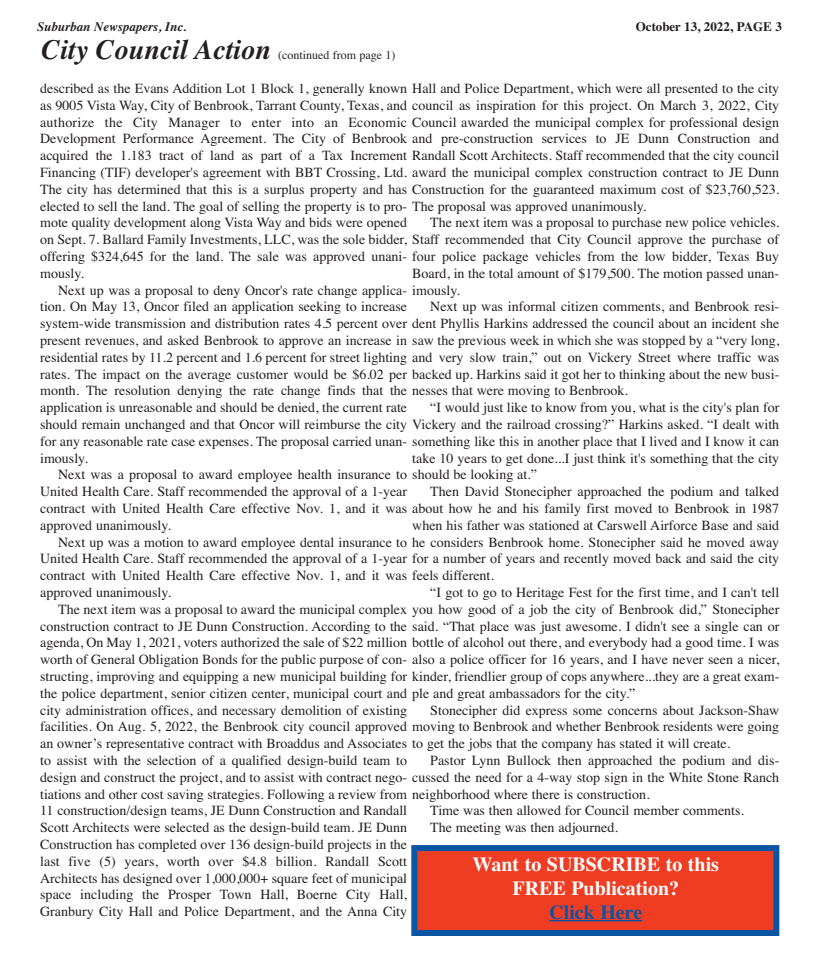
<style>
.page{position:relative;width:819px;height:972px;background:#fff}
.page>*{position:absolute;margin:0;border:0;box-sizing:border-box;transform-origin:0 0}
.t1{font:italic 700 28px "Times";color:#231f20}
.t2{font:700 20px/24px "Times";color:#fff;text-align:center}
.t3{font:700 20px "Times";color:#0855a4}
.t4{font:14px/16.8px "Times";color:#231f20}
.t5{font:italic 700 13px "Times";color:#231f20}
.t6{font:700 13px "Times";letter-spacing:-.005em;color:#231f20}
.t7{font:12px "Times";color:#231f20}
</style>
<div class="page">
<div style="left:417px;top:851px;width:356px;height:79px;background:#ef3d24"></div>
<div style="left:411px;top:845px;width:368px;height:91px;border:6px solid #0855a4"></div>
<hr style="left:549px;top:920px;width:93px;height:1px;background:#0855a4">
<p class="t5" style="left:37px;top:19px;width:151px">Suburban Newspapers, Inc.</p>
<p class="t6" style="left:636px;top:19px;width:148px">October 13, 2022, PAGE 3</p>
<h1 class="t1" style="left:42px;top:33px;width:231px">City Council Action</h1>
<p class="t7" style="left:278px;top:48px;width:119px">(continued from page 1)</p>
<p class="t4" style="left:40px;top:80px;width:741px">described as the Evans Addition Lot 1 Block 1, generally known Hall and Police Department, which were all presented to the city</p>
<p class="t4" style="left:40px;top:97px;width:741px">as 9005 Vista Way, City of Benbrook, Tarrant County, Texas, and council as inspiration for this project. On March 3, 2022, City</p>
<p class="t4" style="left:40px;top:113px;width:741px">authorize the City Manager to enter into an Economic Council awarded the municipal complex for professional design</p>
<p class="t4" style="left:40px;top:130px;width:741px">Development Performance Agreement. The City of Benbrook and pre-construction services to JE Dunn Construction and</p>
<p class="t4" style="left:40px;top:147px;width:741px">acquired the 1.183 tract of land as part of a Tax Increment Randall Scott Architects. Staff recommended that the city council</p>
<p class="t4" style="left:40px;top:164px;width:741px">Financing (TIF) developer's agreement with BBT Crossing, Ltd. award the municipal complex construction contract to JE Dunn</p>
<p class="t4" style="left:40px;top:181px;width:741px">The city has determined that this is a surplus property and has Construction for the guaranteed maximum cost of $23,760,523.</p>
<p class="t4" style="left:40px;top:197px;width:608px">elected to sell the land. The goal of selling the property is to pro- The proposal was approved unanimously.</p>
<p class="t4" style="left:40px;top:214px;width:369px">mote quality development along Vista Way and bids were opened</p>
<p class="t4" style="left:40px;top:231px;width:741px">on Sept. 7. Ballard Family Investments, LLC, was the sole bidder, Staff recommended that City Council approve the purchase of</p>
<p class="t4" style="left:40px;top:248px;width:741px">offering $324,645 for the land. The sale was approved unani- four police package vehicles from the low bidder, Texas Buy</p>
<p class="t4" style="left:40px;top:265px;width:45px">mously.</p>
<p class="t4" style="left:58px;top:281px;width:403px">Next up was a proposal to deny Oncor's rate change applica- imously.</p>
<p class="t4" style="left:40px;top:298px;width:369px">tion. On May 13, Oncor filed an application seeking to increase</p>
<p class="t4" style="left:40px;top:315px;width:741px">system-wide transmission and distribution rates 4.5 percent over dent Phyllis Harkins addressed the council about an incident she</p>
<p class="t4" style="left:40px;top:332px;width:741px">present revenues, and asked Benbrook to approve an increase in saw the previous week in which she was stopped by a “very long,</p>
<p class="t4" style="left:40px;top:349px;width:741px">residential rates by 11.2 percent and 1.6 percent for street lighting and very slow train,” out on Vickery Street where traffic was</p>
<p class="t4" style="left:40px;top:365px;width:741px">rates. The impact on the average customer would be $6.02 per backed up. Harkins said it got her to thinking about the new busi-</p>
<p class="t4" style="left:40px;top:382px;width:589px">month. The resolution denying the rate change finds that the nesses that were moving to Benbrook.</p>
<p class="t4" style="left:40px;top:399px;width:369px">application is unreasonable and should be denied, the current rate</p>
<p class="t4" style="left:40px;top:416px;width:741px">should remain unchanged and that Oncor will reimburse the city Vickery and the railroad crossing?” Harkins asked. “I dealt with</p>
<p class="t4" style="left:40px;top:433px;width:741px">for any reasonable rate case expenses. The proposal carried unan- something like this in another place that I lived and I know it can</p>
<p class="t4" style="left:40px;top:449px;width:49px">imously.</p>
<p class="t4" style="left:58px;top:466px;width:480px">Next was a proposal to award employee health insurance to should be looking at.”</p>
<p class="t4" style="left:40px;top:483px;width:368px">United Health Care. Staff recommended the approval of a 1-year</p>
<p class="t4" style="left:40px;top:500px;width:741px">contract with United Health Care effective Nov. 1, and it was about how he and his family first moved to Benbrook in 1987</p>
<p class="t4" style="left:40px;top:517px;width:132px">approved unanimously.</p>
<p class="t4" style="left:58px;top:533px;width:723px">Next up was a motion to award employee dental insurance to he considers Benbrook home. Stonecipher said he moved away</p>
<p class="t4" style="left:40px;top:550px;width:741px">United Health Care. Staff recommended the approval of a 1-year for a number of years and recently moved back and said the city</p>
<p class="t4" style="left:40px;top:567px;width:455px">contract with United Health Care effective Nov. 1, and it was feels different.</p>
<p class="t4" style="left:40px;top:584px;width:132px">approved unanimously.</p>
<p class="t4" style="left:58px;top:601px;width:723px">The next item was a proposal to award the municipal complex you how good of a job the city of Benbrook did,” Stonecipher</p>
<p class="t4" style="left:40px;top:617px;width:741px">construction contract to JE Dunn Construction. According to the said. “That place was just awesome. I didn't see a single can or</p>
<p class="t4" style="left:40px;top:634px;width:741px">agenda, On May 1, 2021, voters authorized the sale of $22 million bottle of alcohol out there, and everybody had a good time. I was</p>
<p class="t4" style="left:40px;top:651px;width:741px">worth of General Obligation Bonds for the public purpose of con- also a police officer for 16 years, and I have never seen a nicer,</p>
<p class="t4" style="left:40px;top:668px;width:741px">structing, improving and equipping a new municipal building for kinder, friendlier group of cops anywhere...they are a great exam-</p>
<p class="t4" style="left:40px;top:685px;width:597px">the police department, senior citizen center, municipal court and ple and great ambassadors for the city.”</p>
<p class="t4" style="left:40px;top:701px;width:368px">city administration offices, and necessary demolition of existing</p>
<p class="t4" style="left:40px;top:718px;width:741px">facilities. On Aug. 5, 2022, the Benbrook city council approved moving to Benbrook and whether Benbrook residents were going</p>
<p class="t4" style="left:40px;top:735px;width:692px">an owner’s representative contract with Broaddus and Associates to get the jobs that the company has stated it will create.</p>
<p class="t4" style="left:40px;top:752px;width:368px">to assist with the selection of a qualified design-build team to</p>
<p class="t4" style="left:40px;top:769px;width:741px">design and construct the project, and to assist with contract nego- cussed the need for a 4-way stop sign in the White Stone Ranch</p>
<p class="t4" style="left:40px;top:785px;width:611px">tiations and other cost saving strategies. Following a review from neighborhood where there is construction.</p>
<p class="t4" style="left:40px;top:802px;width:368px">11 construction/design teams, JE Dunn Construction and Randall</p>
<p class="t4" style="left:40px;top:819px;width:368px">Scott Architects were selected as the design-build team. JE Dunn</p>
<p class="t4" style="left:40px;top:836px;width:368px">Construction has completed over 136 design-build projects in the</p>
<p class="t4" style="left:40px;top:853px;width:369px">last five (5) years, worth over $4.8 billion. Randall Scott</p>
<p class="t4" style="left:40px;top:869px;width:368px">Architects has designed over 1,000,000+ square feet of municipal</p>
<p class="t4" style="left:40px;top:886px;width:368px">space including the Prosper Town Hall, Boerne City Hall,</p>
<p class="t4" style="left:40px;top:903px;width:368px">Granbury City Hall and Police Department, and the Anna City</p>
<p class="t4" style="left:430px;top:214px;width:351px">The next item was a proposal to purchase new police vehicles.</p>
<p class="t4" style="left:412px;top:265px;width:369px">Board, in the total amount of $179,500. The motion passed unan-</p>
<p class="t4" style="left:430px;top:298px;width:350px">Next up was informal citizen comments, and Benbrook resi-</p>
<p class="t4" style="left:430px;top:399px;width:350px">“I would just like to know from you, what is the city's plan for</p>
<p class="t4" style="left:412px;top:449px;width:368px">take 10 years to get done...I just think it's something that the city</p>
<p class="t4" style="left:430px;top:483px;width:351px">Then David Stonecipher approached the podium and talked</p>
<p class="t4" style="left:412px;top:517px;width:368px">when his father was stationed at Carswell Airforce Base and said</p>
<p class="t4" style="left:430px;top:584px;width:351px">“I got to go to Heritage Fest for the first time, and I can't tell</p>
<p class="t4" style="left:430px;top:701px;width:350px">Stonecipher did express some concerns about Jackson-Shaw</p>
<p class="t4" style="left:430px;top:752px;width:350px">Pastor Lynn Bullock then approached the podium and dis-</p>
<p class="t4" style="left:430px;top:802px;width:315px">Time was then allowed for Council member comments.<br>The meeting was then adjourned.</p>
<h2 class="t2" style="left:473px;top:852px;width:248px">Want to SUBSCRIBE to this<br>FREE Publication?</h2>
<h2 class="t3" style="left:549px;top:901px;width:94px">Click Here</h2>
</div>
